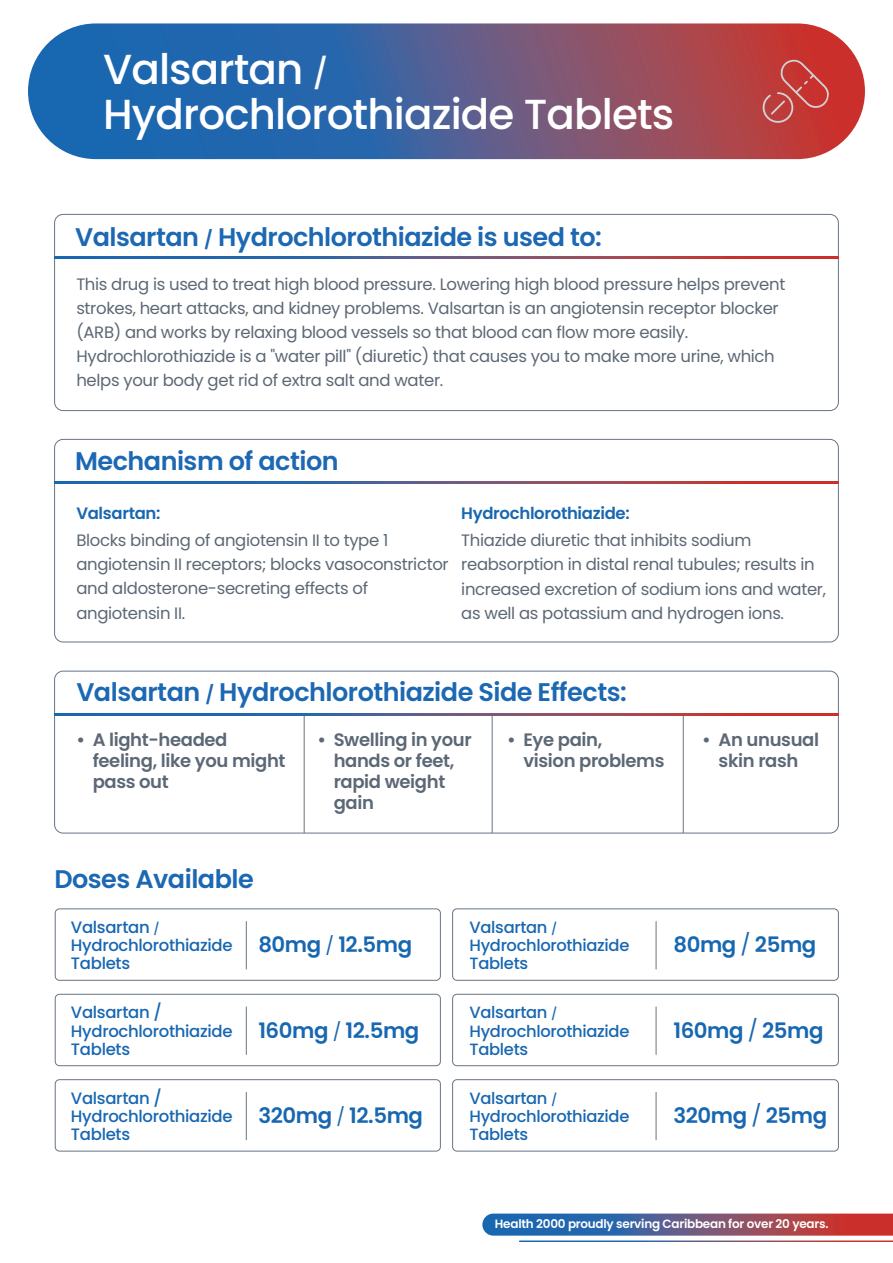
<style>
.page{position:relative;width:893px;height:1263px;background:#fff}
.page>*{position:absolute;margin:0;border:0;box-sizing:border-box;transform-origin:0 0}
.t1{font:500 42px/45px "Poppins";letter-spacing:-.02em;color:#fff}
.t2{font:600 25.5px "Poppins";letter-spacing:-.02em;color:#1c68b3}
.t3{font:600 21.3px "Poppins";letter-spacing:-.02em;color:#1867b1}
.t4{font:600 18px/21px "Poppins";letter-spacing:-.02em;color:#5c6875}
.t5{font:16.5px/24px "Poppins";letter-spacing:-.02em;color:#5c6875}
.t6{font:500 16.5px/18.3px "Poppins";letter-spacing:-.02em;color:#1867b1}
.t7{font:600 16.5px "Poppins";letter-spacing:-.02em;color:#1867b1}
.t8{font:500 16.35px/18.3px "Poppins";letter-spacing:-.02em;color:#1867b1}
.t9{font:600 12px "Poppins";letter-spacing:-.02em;color:#fff}
.s1{font-size:30px}
.s2{font-size:18px}
.s3{font-size:12px}
.s4{font-weight:400;font-size:18px}
.s5{font-weight:400}
.s6{font-size:12.15px}
</style>
<div class="page">
<hr style="left:246px;top:921px;width:1px;height:48px;background:#687484">
<div style="left:55px;top:908px;width:386px;height:73px;border:1px solid #687484;border-radius:4px"></div>
<hr style="left:656px;top:921px;width:1px;height:48px;background:#687484">
<div style="left:452px;top:908px;width:387px;height:73px;border:1px solid #687484;border-radius:4px"></div>
<hr style="left:246px;top:1006px;width:1px;height:49px;background:#687484">
<div style="left:55px;top:994px;width:386px;height:72px;border:1px solid #687484;border-radius:4px"></div>
<hr style="left:656px;top:1006px;width:1px;height:49px;background:#687484">
<div style="left:452px;top:994px;width:387px;height:72px;border:1px solid #687484;border-radius:4px"></div>
<hr style="left:246px;top:1092px;width:1px;height:48px;background:#687484">
<div style="left:55px;top:1079px;width:386px;height:72px;border:1px solid #687484;border-radius:4px"></div>
<hr style="left:656px;top:1092px;width:1px;height:48px;background:#687484">
<div style="left:452px;top:1079px;width:387px;height:72px;border:1px solid #687484;border-radius:4px"></div>
<div style="left:54px;top:214px;width:785px;height:197px;border:1px solid #687484;border-radius:9px"></div>
<div style="left:54px;top:439px;width:785px;height:203px;border:1px solid #687484;border-radius:9px"></div>
<div style="left:54px;top:671px;width:785px;height:162px;border:1px solid #687484;border-radius:9px"></div>
<hr style="left:304px;top:715px;width:1px;height:118px;background:#687484">
<hr style="left:492px;top:715px;width:1px;height:118px;background:#687484">
<hr style="left:683px;top:715px;width:1px;height:118px;background:#687484">
<svg style="left:28px;top:23px;width:837px;height:136px;background:#5b5b88"></svg>
<svg style="left:761px;top:59px;width:68px;height:65px;background:#c44644"></svg>
<svg style="left:55px;top:257px;width:783px;height:2px;background:#6b547a"></svg>
<svg style="left:55px;top:482px;width:783px;height:2px;background:#6b547a"></svg>
<svg style="left:55px;top:714px;width:783px;height:1px"></svg>
<svg style="left:482px;top:1213px;width:411px;height:22px;background:#705a7e"></svg>
<h1 class="t1" style="left:103px;top:47px;width:573px">Valsartan <span class="s1">/<br></span>Hydrochlorothiazide Tablets</h1>
<h2 class="t2" style="left:75px;top:222px;width:528px">Valsartan <span class="s2">/</span> Hydrochlorothiazide is used to:</h2>
<p class="t5" style="left:76px;top:272px;width:710px">This drug is used to treat high blood pressure. Lowering high blood pressure helps prevent strokes, heart attacks, and kidney problems. Valsartan is an angiotensin receptor blocker (ARB) and works by relaxing blood vessels so that blood can flow more easily.<br>Hydrochlorothiazide is a "water pill" (diuretic) that causes you to make more urine, which helps your body get rid of extra salt and water.</p>
<h2 class="t2" style="left:75px;top:446px;width:265px">Mechanism of action</h2>
<p class="t7" style="left:76px;top:504px;width:86px">Valsartan:</p>
<p class="t5" style="left:76px;top:529px;width:374px">Blocks binding of angiotensin II to type 1 angiotensin II receptors; blocks vasoconstrictor and aldosterone-secreting effects of angiotensin II.</p>
<p class="t7" style="left:461px;top:504px;width:170px">Hydrochlorothiazide:</p>
<p class="t5" style="left:461px;top:529px;width:366px">Thiazide diuretic that inhibits sodium reabsorption in distal renal tubules; results in increased excretion of sodium ions and water, as well as potassium and hydrogen ions.</p>
<h2 class="t2" style="left:76px;top:677px;width:552px">Valsartan <span class="s2">/</span> Hydrochlorothiazide Side Effects:</h2>
<p class="t4" style="left:93px;top:730px;width:194px;text-indent:-16px">• A light-headed feeling, like you might pass out</p>
<p class="t4" style="left:334px;top:730px;width:139px;text-indent:-16px">• Swelling in your hands or feet, rapid weight gain</p>
<p class="t4" style="left:523px;top:730px;width:143px;text-indent:-16px">• Eye pain,<br>vision problems</p>
<p class="t4" style="left:702px;top:730px;width:118px;text-align:center">• An unusual skin rash</p>
<h2 class="t2" style="left:54px;top:864px;width:201px">Doses Available</h2>
<p class="t6" style="left:71px;top:918px;width:163px">Valsartan <span class="s3">/<br></span>Hydrochlorothiazide<br>Tablets</p>
<p class="t3" style="left:258px;top:933px;width:155px">80mg <span class="s4">/</span> 12.5mg</p>
<p class="t6" style="left:71px;top:1003px;width:163px">Valsartan /<br>Hydrochlorothiazide<br>Tablets</p>
<p class="t6" style="left:71px;top:1089px;width:163px">Valsartan /<br>Hydrochlorothiazide<br>Tablets</p>
<p class="t3" style="left:258px;top:1018px;width:162px">160mg <span class="s4">/</span> 12.5mg</p>
<p class="t3" style="left:258px;top:1103px;width:166px">320mg <span class="s4">/</span> 12.5mg</p>
<p class="t8" style="left:470px;top:918px;width:161px">Valsartan <span class="s3">/<br></span>Hydrochlorothiazide<br>Tablets</p>
<p class="t3" style="left:673px;top:933px;width:144px">80mg <span class="s5">/</span> 25mg</p>
<p class="t8" style="left:470px;top:1003px;width:161px">Valsartan <span class="s6">/<br></span>Hydrochlorothiazide<br>Tablets</p>
<p class="t3" style="left:673px;top:1018px;width:152px">160mg <span class="s5">/</span> 25mg</p>
<p class="t8" style="left:470px;top:1089px;width:161px">Valsartan <span class="s6">/<br></span>Hydrochlorothiazide<br>Tablets</p>
<p class="t3" style="left:673px;top:1103px;width:155px">320mg <span class="s5">/</span> 25mg</p>
<p class="t9" style="left:495px;top:1217px;width:335px">Health 2000 proudly serving Caribbean for over 20 years.</p>
</div>
